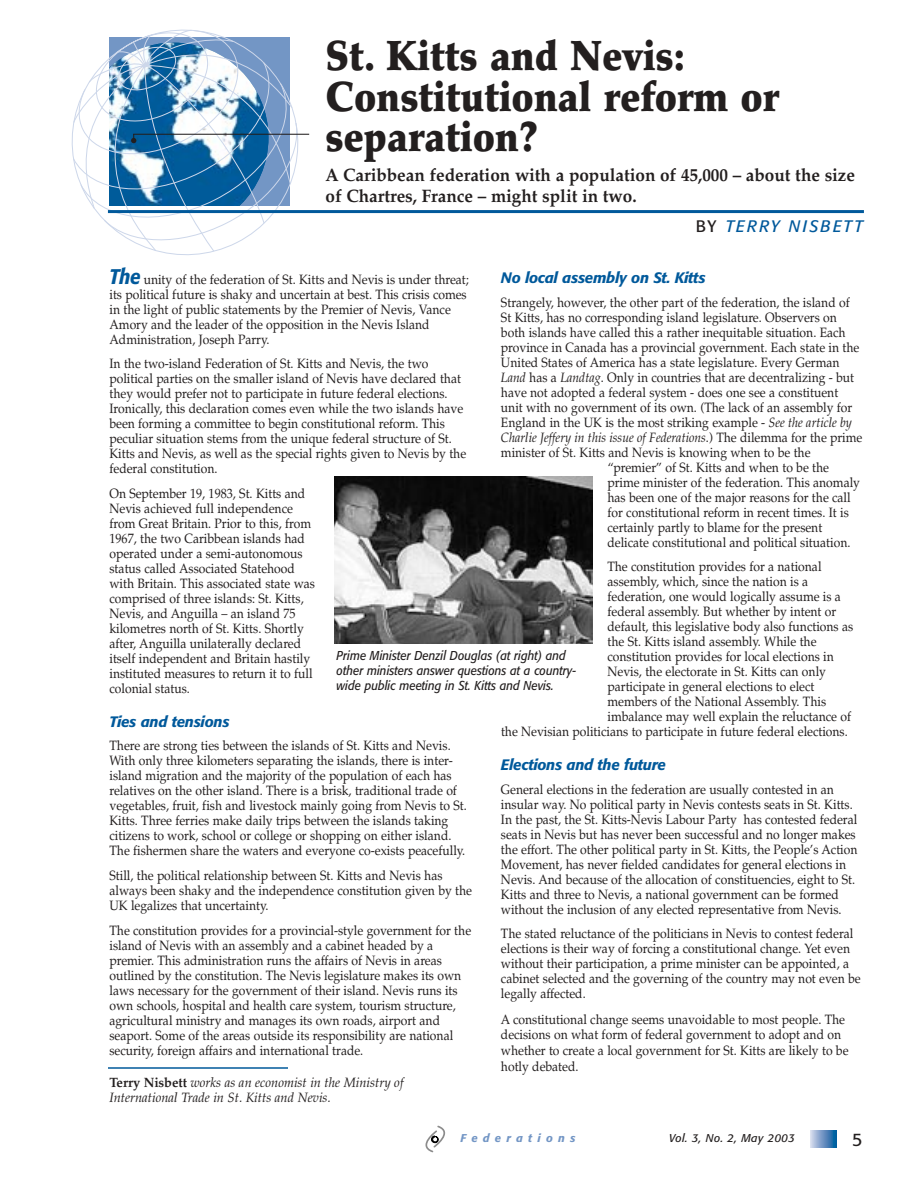
<style>
.page{position:relative;width:918px;height:1188px;background:#fff}
.page>*{position:absolute;margin:0;border:0;box-sizing:border-box;transform-origin:0 0}
.t1{font:900 42px/40.5px "Palatino";color:#231f1f;scale:.9 1}
.t2{font:700 18px/21px "Palatino";color:#231f1f;scale:.95 1}
.t3{font:18px "Formata";color:#231f1f}
.t4{font:italic 16.5px "Formata";letter-spacing:.125em;color:#00599b}
.t5{font:italic 500 15px "Formata";letter-spacing:-.02em;color:#00599b}
.t6{font:13.5px/15px "Palatino";color:#231f1f;scale:.9 1}
.t7{font:italic 13.5px/15.8px "Palatino";color:#231f1f;scale:.95 1}
.t8{font:italic 13.5px "Palatino";color:#231f1f;scale:.9 1}
.t9{font:italic 12.75px/15px "Formata";color:#231f1f;scale:.9 1}
.t10{font:italic 11.25px "Formata";letter-spacing:.03em;color:#231f1f}
.t11{font:italic 500 11.25px "Formata";letter-spacing:.465em;color:#7396c5}
.s1{font-style:normal;color:#231f1f}
.s2{font-family:"Formata";font-weight:500;font-style:italic;font-size:21px;color:#00599b}
.s3{font-style:italic}
.s4{font-style:normal}
.s5{font-weight:700;font-style:normal}
</style>
<div class="page">
<svg style="left:810px;top:1130px;width:27px;height:17px"></svg>
<svg style="left:425px;top:1125px;width:21px;height:28px"></svg>
<hr style="left:108px;top:1067px;width:180px;height:2px;background:#00599b">
<svg style="left:71px;top:29px;width:222px;height:223px"></svg>
<hr style="left:133px;top:134px;width:176px;height:1px;background:#231f1f">
<svg style="left:131px;top:134px;width:5px;height:9px"></svg>
<hr style="left:108px;top:210px;width:756px;height:3px;background:#00599b">
<img style="left:334px;top:477px;width:258px;height:167px">
<h1 class="t1" style="left:326px;top:40px;width:506px">St. Kitts and Nevis:<br>Constitutional reform or separation?</h1>
<h2 class="t2" style="left:326px;top:166px;width:559px">A Caribbean federation with a population of 45,000 – about the size of Chartres, France – might split in two.</h2>
<p class="t4" style="left:696px;top:219px;width:169px"><span class="s1">BY</span> TERRY NISBETT</p>
<p class="t6" style="left:109px;top:273px;width:401px"><span class="s2">The</span> unity of the federation of St. Kitts and Nevis is under threat; its political future is shaky and uncertain at best. This crisis comes in the light of public statements by the Premier of Nevis, Vance Amory and the leader of the opposition in the Nevis Island Administration, Joseph Parry.</p>
<p class="t6" style="left:109px;top:358px;width:398px">In the two-island Federation of St. Kitts and Nevis, the two political parties on the smaller island of Nevis have declared that they would prefer not to participate in future federal elections.<br>Ironically, this declaration comes even while the two islands have been forming a committee to begin constitutional reform. This peculiar situation stems from the unique federal structure of St.<br>Kitts and Nevis, as well as the special rights given to Nevis by the federal constitution.</p>
<p class="t6" style="left:109px;top:488px;width:230px">On September 19, 1983, St. Kitts and Nevis achieved full independence from Great Britain. Prior to this, from 1967, the two Caribbean islands had operated under a semi-autonomous status called Associated Statehood with Britain. This associated state was comprised of three islands: St. Kitts, Nevis, and Anguilla – an island 75 kilometres north of St. Kitts. Shortly after, Anguilla unilaterally declared itself independent and Britain hastily instituted measures to return it to full colonial status.</p>
<p class="t5" style="left:110px;top:715px;width:122px">Ties and tensions</p>
<p class="t6" style="left:110px;top:740px;width:399px">There are strong ties between the islands of St. Kitts and Nevis.<br>With only three kilometers separating the islands, there is inter&shy;island migration and the majority of the population of each has relatives on the other island. There is a brisk, traditional trade of vegetables, fruit, fish and livestock mainly going from Nevis to St.<br>Kitts. Three ferries make daily trips between the islands taking citizens to work, school or college or shopping on either island.<br>The fishermen share the waters and everyone co-exists peacefully.</p>
<p class="t6" style="left:110px;top:870px;width:404px">Still, the political relationship between St. Kitts and Nevis has always been shaky and the independence constitution given by the<br>UK legalizes that uncertainty.</p>
<p class="t6" style="left:110px;top:924px;width:403px">The constitution provides for a provincial-style government for the island of Nevis with an assembly and a cabinet headed by a premier. This administration runs the affairs of Nevis in areas outlined by the constitution. The Nevis legislature makes its own laws necessary for the government of their island. Nevis runs its own schools, hospital and health care system, tourism structure, agricultural ministry and manages its own roads, airport and seaport. Some of the areas outside its responsibility are national security, foreign affairs and international trade.</p>
<p class="t5" style="left:501px;top:271px;width:206px">No local assembly on St. Kitts</p>
<p class="t6" style="left:501px;top:296px;width:389px">Strangely, however, the other part of the federation, the island of</p>
<p class="t6" style="left:501px;top:311px;width:375px">St Kitts, has no corresponding island legislature. Observers on</p>
<p class="t6" style="left:501px;top:326px;width:385px">both islands have called this a rather inequitable situation. Each</p>
<p class="t6" style="left:501px;top:341px;width:400px">province in Canada has a provincial government. Each state in the</p>
<p class="t6" style="left:501px;top:356px;width:378px">United States of America has a state legislature. Every German</p>
<p class="t6" style="left:501px;top:371px;width:394px"><span class="s3">Land</span> has a <span class="s3">Landtag</span>. Only in countries that are decentralizing - but</p>
<p class="t6" style="left:501px;top:386px;width:376px">have not adopted a federal system - does one see a constituent</p>
<p class="t6" style="left:501px;top:401px;width:392px">unit with no government of its own. (The lack of an assembly for</p>
<p class="t6" style="left:501px;top:416px;width:391px">England in the UK is the most striking example - <span class="s3">See the article by</span></p>
<p class="t8" style="left:501px;top:432px;width:403px">Charlie Jeffery in this issue of Federations<span class="s4">.) The dilemma for the prime</span></p>
<p class="t6" style="left:501px;top:446px;width:345px">minister of St. Kitts and Nevis is knowing when to be the</p>
<p class="t6" style="left:607px;top:461px;width:248px">“premier” of St. Kitts and when to be the</p>
<p class="t6" style="left:607px;top:476px;width:282px">prime minister of the federation. This anomaly</p>
<p class="t6" style="left:607px;top:491px;width:272px">has been one of the major reasons for the call</p>
<p class="t6" style="left:607px;top:506px;width:270px">for constitutional reform in recent times. It is</p>
<p class="t6" style="left:607px;top:521px;width:240px">certainly partly to blame for the present</p>
<p class="t6" style="left:607px;top:536px;width:272px">delicate constitutional and political situation.</p>
<p class="t6" style="left:607px;top:561px;width:239px">The constitution provides for a national</p>
<p class="t6" style="left:607px;top:576px;width:225px">assembly, which, since the nation is a</p>
<p class="t6" style="left:607px;top:591px;width:261px">federation, one would logically assume is a</p>
<p class="t6" style="left:607px;top:606px;width:256px">federal assembly. But whether by intent or</p>
<p class="t6" style="left:607px;top:621px;width:275px">default, this legislative body also functions as</p>
<p class="t6" style="left:608px;top:636px;width:234px">the St. Kitts island assembly. While the</p>
<p class="t6" style="left:608px;top:651px;width:253px">constitution provides for local elections in</p>
<p class="t6" style="left:608px;top:666px;width:244px">Nevis, the electorate in St. Kitts can only</p>
<p class="t6" style="left:608px;top:681px;width:231px">participate in general elections to elect</p>
<p class="t6" style="left:608px;top:696px;width:244px">members of the National Assembly. This</p>
<p class="t6" style="left:608px;top:711px;width:272px">imbalance may well explain the reluctance of</p>
<p class="t6" style="left:501px;top:726px;width:387px">the Nevisian politicians to participate in future federal elections.</p>
<p class="t5" style="left:501px;top:759px;width:166px">Elections and the future</p>
<p class="t6" style="left:501px;top:783px;width:398px">General elections in the federation are usually contested in an insular way. No political party in Nevis contests seats in St. Kitts.<br>In the past, the St. Kitts-Nevis Labour Party has contested federal seats in Nevis but has never been successful and no longer makes the effort. The other political party in St. Kitts, the People’s Action Movement, has never fielded candidates for general elections in Nevis. And because of the allocation of constituencies, eight to St.<br>Kitts and three to Nevis, a national government can be formed without the inclusion of any elected representative from Nevis.</p>
<p class="t6" style="left:501px;top:928px;width:401px">The stated reluctance of the politicians in Nevis to contest federal elections is their way of forcing a constitutional change. Yet even without their participation, a prime minister can be appointed, a cabinet selected and the governing of the country may not even be legally affected.</p>
<p class="t6" style="left:501px;top:1013px;width:388px;line-height:15.8px">A constitutional change seems unavoidable to most people. The decisions on what form of federal government to adopt and on whether to create a local government for St. Kitts are likely to be hotly debated.</p>
<p class="t9" style="left:337px;top:649px;width:267px">Prime Minister Denzil Douglas (at right) and other ministers answer questions at a country&shy;wide public meeting in St. Kitts and Nevis.</p>
<p class="t7" style="left:110px;top:1076px;width:311px"><span class="s5">Terry Nisbett</span> works as an economist in the Ministry of<br>International Trade in St. Kitts and Nevis.</p>
<p class="t11" style="left:461px;top:1133px;width:116px">Federations</p>
<p class="t10" style="left:669px;top:1133px;width:127px">Vol. 3, No. 2, May 2003</p>
<h2 class="t3" style="left:852px;top:1132px;width:12px">5</h2>
</div>
